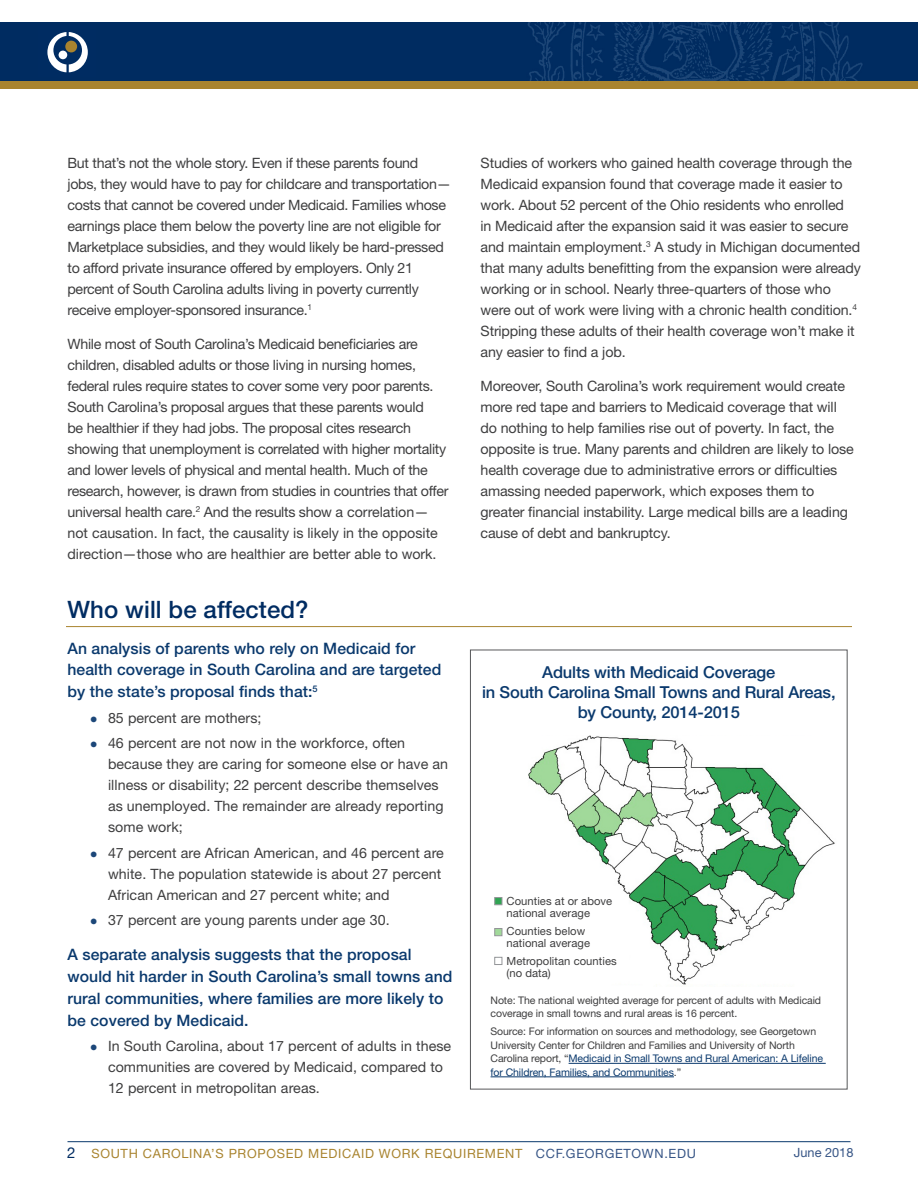
<style>
.page{position:relative;width:918px;height:1188px;background:#fff}
.page>*{position:absolute;margin:0;border:0;box-sizing:border-box;transform-origin:0 0}
.Headers{font:500 24px "Helvetica Neue LT Std";letter-spacing:.005em;color:#002c62}
.Table_header{font:500 16.5px/19.8px "Helvetica Neue LT Std";letter-spacing:-.01em;color:#0a396d;text-align:center}
.body_copy_bold{font:500 15.75px/21.8px "Helvetica Neue LT Std";letter-spacing:.005em;color:#0a396d}
.body_copy{font:14.25px/21px "Helvetica Neue LT Std";letter-spacing:-.01em;color:#3e3e3f}
.t1{font:12.75px "Helvetica Neue LT Std";letter-spacing:.055em;color:#a9842f}
.t2{font:12.75px "Helvetica Neue LT Std";color:#375586}
.table_notes_7_5{font:11.25px/12px "Helvetica Neue LT Std";letter-spacing:.005em;color:#3e3e3f}
.table_notes_7_5-2{font:10.5px/13.5px "Helvetica Neue LT Std";letter-spacing:-.01em;color:#3e3e3f}
.s1{color:#0a396d}
.s2{font-size:15px;color:#002c62}
.s3{color:#375586}
</style>
<div class="page">
<hr style="left:68px;top:1141px;width:782px;height:1px;background:#0a396d">
<img style="left:0;top:22px;width:918px;height:59px">
<div style="left:39px;top:27px;width:57px;height:50px;background:#002c62"></div>
<svg style="left:47px;top:32px;width:41px;height:40px"></svg>
<div style="left:0;top:81px;width:918px;height:7px;background:#a9842f"></div>
<hr style="left:66px;top:626px;width:786px;height:1px;background:#a9842f">
<hr style="left:569px;top:1063px;width:257px;height:1px;background:#0a396d">
<hr style="left:491px;top:1077px;width:183px;height:1px;background:#0a396d">
<img style="left:528px;top:735px;width:307px;height:250px">
<div style="left:495px;top:897px;width:7px;height:8px;background:#30a453;border:1px solid #939598"></div>
<div style="left:495px;top:928px;width:7px;height:8px;background:#a1d99a;border:1px solid #939598"></div>
<div style="left:495px;top:957px;width:7px;height:8px;background:#fff;border:1px solid #939598"></div>
<p class="body_copy" style="left:68px;top:152px;width:385px">But that’s not the whole story. Even if these parents found jobs, they would have to pay for childcare and transportation— costs that cannot be covered under Medicaid. Families whose earnings place them below the poverty line are not eligible for Marketplace subsidies, and they would likely be hard-pressed to afford private insurance offered by employers. Only 21 percent of South Carolina adults living in poverty currently receive employer-sponsored insurance.<sup>1</sup></p>
<p class="body_copy" style="left:68px;top:333px;width:383px">While most of South Carolina’s Medicaid beneficiaries are children, disabled adults or those living in nursing homes, federal rules require states to cover some very poor parents.<br>South Carolina’s proposal argues that these parents would<br>be healthier if they had jobs. The proposal cites research showing that unemployment is correlated with higher mortality and lower levels of physical and mental health. Much of the research, however, is drawn from studies in countries that offer universal health care.<sup>2</sup> And the results show a correlation— not causation. In fact, the causality is likely in the opposite direction—those who are healthier are better able to work.</p>
<p class="Headers" style="left:68px;top:595px;width:243px">Who will be affected?</p>
<p class="body_copy_bold" style="left:68px;top:637px;width:375px">An analysis of parents who rely on Medicaid for health coverage in South Carolina and are targeted by the state’s proposal finds that:<sup>5</sup></p>
<p class="body_copy" style="left:108px;top:707px;width:155px">85 percent are mothers;</p>
<p class="body_copy" style="left:108px;top:732px;width:342px">46 percent are not now in the workforce, often because they are caring for someone else or have an illness or disability; 22 percent describe themselves as unemployed. The remainder are already reporting some work;</p>
<p class="body_copy" style="left:108px;top:842px;width:337px">47 percent are African American, and 46 percent are white. The population statewide is about 27 percent<br>African American and 27 percent white; and</p>
<p class="body_copy" style="left:108px;top:909px;width:283px">37 percent are young parents under age 30.</p>
<p class="body_copy_bold" style="left:68px;top:944px;width:387px">A separate analysis suggests that the proposal would hit harder in South Carolina’s small towns and rural communities, where families are more likely to be covered by Medicaid.</p>
<p class="body_copy" style="left:108px;top:1035px;width:345px">In South Carolina, about 17 percent of adults in these communities are covered by Medicaid, compared to<br>12 percent in metropolitan areas.</p>
<p class="body_copy" style="left:481px;top:152px;width:382px">Studies of workers who gained health coverage through the Medicaid expansion found that coverage made it easier to work. About 52 percent of the Ohio residents who enrolled<br>in Medicaid after the expansion said it was easier to secure and maintain employment.<sup>3</sup> A study in Michigan documented that many adults benefitting from the expansion were already working or in school. Nearly three-quarters of those who were out of work were living with a chronic health condition.<sup>4<br></sup>Stripping these adults of their health coverage won’t make it any easier to find a job.</p>
<p class="body_copy" style="left:481px;top:375px;width:375px">Moreover, South Carolina’s work requirement would create more red tape and barriers to Medicaid coverage that will do nothing to help families rise out of poverty. In fact, the opposite is true. Many parents and children are likely to lose health coverage due to administrative errors or difficulties amassing needed paperwork, which exposes them to greater financial instability. Large medical bills are a leading cause of debt and bankruptcy.</p>
<p class="Table_header" style="left:482px;top:662px;width:355px">Adults with Medicaid Coverage<br>in South Carolina Small Towns and Rural Areas, by County, 2014-2015</p>
<p class="table_notes_7_5" style="left:506px;top:895px;width:107px">Counties at or above national average</p>
<p class="table_notes_7_5" style="left:506px;top:925px;width:85px">Counties below national average</p>
<p class="table_notes_7_5" style="left:506px;top:955px;width:112px">Metropolitan counties (no data)</p>
<p class="table_notes_7_5-2" style="left:491px;top:993px;width:332px">Note: The national weighted average for percent of adults with Medicaid coverage in small towns and rural areas is 16 percent.</p>
<p class="table_notes_7_5-2" style="left:491px;top:1025px;width:334px">Source: For information on sources and methodology, see Georgetown University Center for Children and Families and University of North Carolina report, “<span class="s1">Medicaid in Small Towns and Rural American: A Lifeline for Children, Families, and Communities</span>.”</p>
<p class="t1" style="left:67px;top:1146px;width:630px"><span class="s2">2</span> SOUTH CAROLINA’S PROPOSED MEDICAID WORK REQUIREMENT <span class="s3">CCF.GEORGETOWN.EDU</span></p>
<p class="t2" style="left:794px;top:1145px;width:61px">June 2018</p>
</div>
